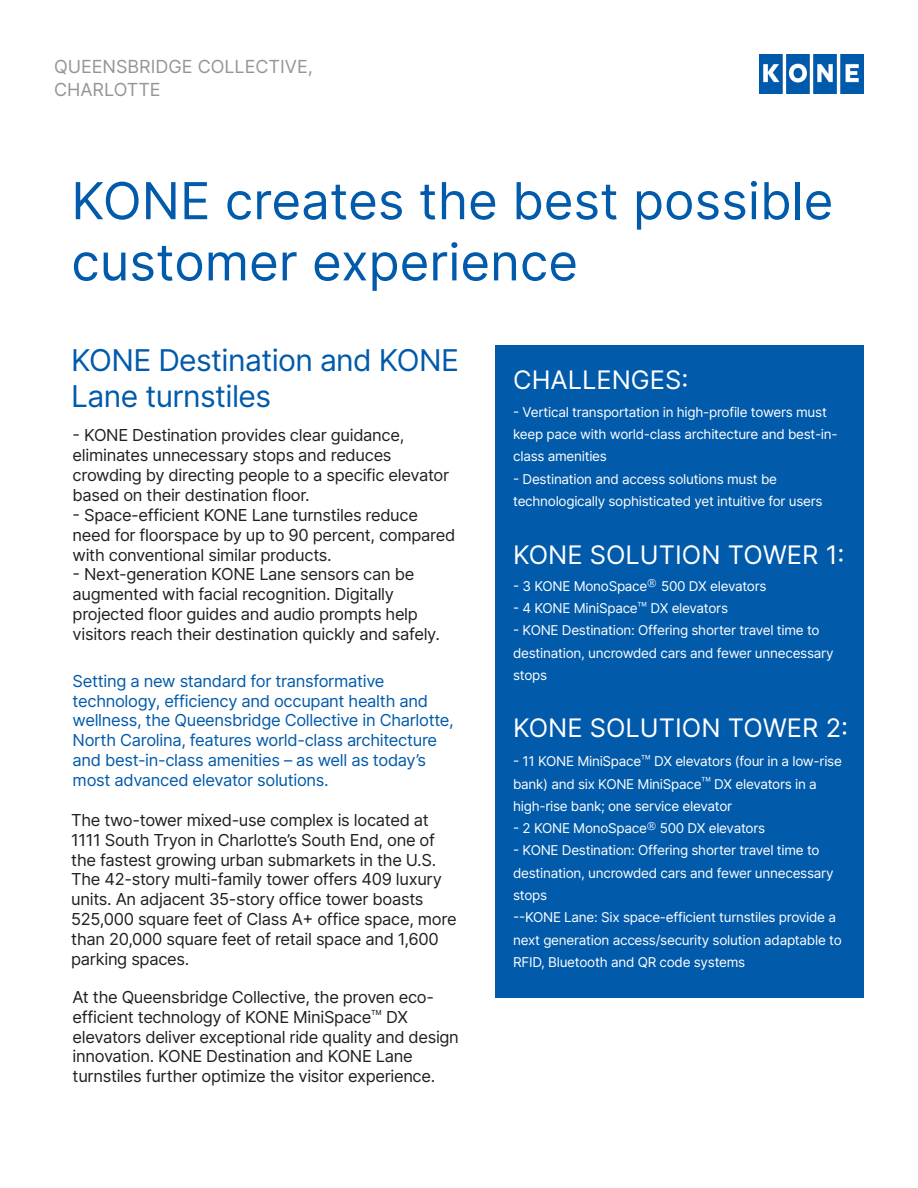
<style>
.page{position:relative;width:918px;height:1188px;background:#fff}
.page>*{position:absolute;margin:0;border:0;box-sizing:border-box;transform-origin:0 0}
.t1{font:51px/61.2px "Inter";color:#015aaa}
.t2{font:30px/36px "Inter";letter-spacing:-.02em;color:#015aaa}
.t3{font:25.5px "Inter";color:#fff}
.t4{font:18px/22.4px "Inter";color:#939598}
.t5{font:16.5px/19.8px "Inter";letter-spacing:-.02em;color:#231f20}
.t6{font:16.5px/19.8px "Inter";letter-spacing:-.02em;color:#015aaa}
.t7{font:13.5px/22.4px "Inter";letter-spacing:-.02em;color:#fff}
</style>
<div class="page">
<div style="left:495px;top:345px;width:369px;height:653px;background:#015aaa"></div>
<img style="left:759px;top:54px;width:105px;height:39px">
<p class="t4" style="left:54px;top:55px;width:260px">QUEENSBRIDGE COLLECTIVE,<br>CHARLOTTE</p>
<p class="t1" style="left:71px;top:169px;width:764px">KONE creates the best possible customer experience</p>
<p class="t2" style="left:71px;top:342px;width:389px">KONE Destination and KONE<br>Lane turnstiles</p>
<p class="t5" style="left:73px;top:425px;width:378px">- KONE Destination provides clear guidance, eliminates unnecessary stops and reduces crowding by directing people to a specific elevator based on their destination floor.</p>
<p class="t5" style="left:73px;top:505px;width:384px">- Space-efficient KONE Lane turnstiles reduce need for floorspace by up to 90 percent, compared with conventional similar products.</p>
<p class="t5" style="left:73px;top:564px;width:369px">- Next-generation KONE Lane sensors can be augmented with facial recognition. Digitally projected floor guides and audio prompts help visitors reach their destination quickly and safely.</p>
<p class="t6" style="left:73px;top:670px;width:383px">Setting a new standard for transformative technology, efficiency and occupant health and wellness, the Queensbridge Collective in Charlotte, North Carolina, features world-class architecture and best-in-class amenities – as well as today’s most advanced elevator solutions.</p>
<p class="t5" style="left:71px;top:809px;width:387px">The two-tower mixed-use complex is located at 1111 South Tryon in Charlotte’s South End, one of the fastest growing urban submarkets in the U.S.<br>The 42-story multi-family tower offers 409 luxury units. An adjacent 35-story office tower boasts 525,000 square feet of Class A+ office space, more than 20,000 square feet of retail space and 1,600 parking spaces.</p>
<p class="t5" style="left:73px;top:986px;width:388px">At the Queensbridge Collective, the proven eco&shy;efficient technology of KONE MiniSpace DX elevators deliver exceptional ride quality and design innovation. KONE Destination and KONE Lane turnstiles further optimize the visitor experience.</p>
<p class="t3" style="left:513px;top:362px;width:177px">CHALLENGES:</p>
<p class="t7" style="left:513px;top:400px;width:326px">- Vertical transportation in high-profile towers must keep pace with world-class architecture and best-in&shy;class amenities</p>
<p class="t7" style="left:513px;top:467px;width:311px">- Destination and access solutions must be technologically sophisticated yet intuitive for users</p>
<p class="t3" style="left:513px;top:536px;width:333px">KONE SOLUTION TOWER 1:</p>
<p class="t7" style="left:513px;top:574px;width:255px">- 3 KONE MonoSpace 500 DX elevators</p>
<p class="t7" style="left:513px;top:597px;width:216px">- 4 KONE MiniSpace DX elevators</p>
<p class="t7" style="left:513px;top:619px;width:322px">- KONE Destination: Offering shorter travel time to destination, uncrowded cars and fewer unnecessary stops</p>
<p class="t3" style="left:513px;top:709px;width:337px">KONE SOLUTION TOWER 2:</p>
<p class="t7" style="left:513px;top:750px;width:330px">- 11 KONE MiniSpace DX elevators (four in a low-rise bank) and six KONE MiniSpace DX elevators in a high-rise bank; one service elevator</p>
<p class="t7" style="left:513px;top:817px;width:254px">- 2 KONE MonoSpace 500 DX elevators</p>
<p class="t7" style="left:513px;top:839px;width:322px">- KONE Destination: Offering shorter travel time to destination, uncrowded cars and fewer unnecessary stops</p>
<p class="t7" style="left:513px;top:906px;width:330px">--KONE Lane: Six space-efficient turnstiles provide a next generation access/security solution adaptable to<br>RFID, Bluetooth and QR code systems</p>
</div>
